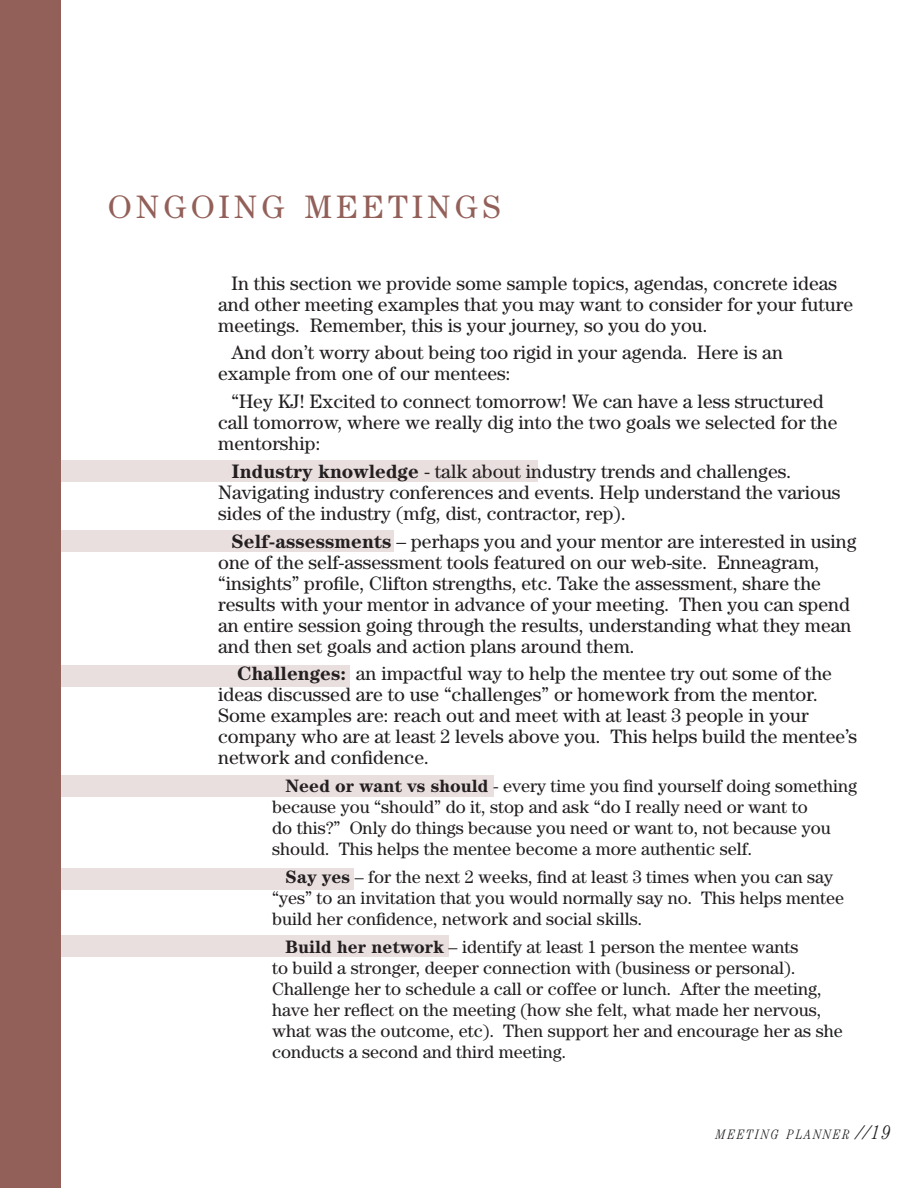
<style>
.page{position:relative;width:918px;height:1188px;background:#fff}
.page>*{position:absolute;margin:0;border:0;box-sizing:border-box;transform-origin:0 0}
.t1{font:32.55px "Century Std";letter-spacing:.13em;color:#936059}
.t2{font:19.5px/21px "Century Std";color:#231f20}
.t3{font:18px/21px "Century Std";color:#231f20}
.t4{font:italic 300 condensed 13.65px "Century Std";letter-spacing:.13em;color:#231f20}
.s1{font-weight:700}
.s2{font-size:19.5px}
</style>
<div class="page">
<div style="left:0;top:0;width:61px;height:1188px;background:#936059"></div>
<div style="left:52px;top:460px;width:486px;height:22px;background:#e9dfde"></div>
<div style="left:60px;top:530px;width:333px;height:22px;background:#e9dfde"></div>
<div style="left:61px;top:665px;width:289px;height:22px;background:#e9dfde"></div>
<div style="left:57px;top:775px;width:437px;height:22px;background:#e9dfde"></div>
<div style="left:57px;top:868px;width:297px;height:22px;background:#e9dfde"></div>
<div style="left:60px;top:935px;width:388px;height:22px;background:#e9dfde"></div>
<h1 class="t1" style="left:108px;top:188px;width:394px">ONGOING MEETINGS</h1>
<p class="t2" style="left:218px;top:272px;width:636px;text-indent:13px">In this section we provide some sample topics, agendas, concrete ideas and other meeting examples that you may want to consider for your future meetings. Remember, this is your journey, so you do you.</p>
<p class="t2" style="left:218px;top:342px;width:566px;text-indent:13px">And don’t worry about being too rigid in your agenda. Here is an example from one of our mentees:</p>
<p class="t2" style="left:218px;top:391px;width:621px;text-indent:13px">“Hey KJ! Excited to connect tomorrow! We can have a less structured call tomorrow, where we really dig into the two goals we selected for the mentorship:</p>
<p class="t2" style="left:218px;top:460px;width:624px;text-indent:13px"><span class="s1">Industry knowledge</span> - talk about industry trends and challenges.<br>Navigating industry conferences and events. Help understand the various sides of the industry (mfg, dist, contractor, rep).</p>
<p class="t2" style="left:218px;top:530px;width:640px;text-indent:13px"><span class="s1">Self-assessments</span> – perhaps you and your mentor are interested in using one of the self-assessment tools featured on our web-site. Enneagram, “insights” profile, Clifton strengths, etc. Take the assessment, share the results with your mentor in advance of your meeting. Then you can spend an entire session going through the results, understanding what they mean and then set goals and action plans around them.</p>
<p class="t2" style="left:218px;top:663px;width:640px;text-indent:19px"><span class="s1">Challenges:</span> an impactful way to help the mentee try out some of the ideas discussed are to use “challenges” or homework from the mentor.<br>Some examples are: reach out and meet with at least 3 people in your company who are at least 2 levels above you. This helps build the mentee’s network and confidence.</p>
<p class="t3" style="left:272px;top:775px;width:586px;text-indent:14px"><span class="s1">Need or want vs should</span> - every time you find yourself doing something because you “should” do it, stop and ask “do I really need or want to<br>do this?” Only do things because you need or want to, not because you should. This helps the mentee become a more authentic self.</p>
<p class="t3" style="left:272px;top:866px;width:574px;text-indent:14px"><span class="s1">Say yes</span> – for the next 2 weeks, find at least 3 times when you can say “yes” to an invitation that you would normally say no. This helps mentee build her confidence, network and social skills.</p>
<p class="t3" style="left:272px;top:936px;width:572px;text-indent:14px"><span class="s1">Build her network</span> – identify at least 1 person the mentee wants<br>to build a stronger, deeper connection with (business or personal).<br>Challenge her to schedule a call or coffee or lunch. After the meeting, have her reflect on the meeting (how she felt, what made her nervous, what was the outcome, etc). Then support her and encourage her as she conducts a second and third meeting.</p>
<p class="t4" style="left:716px;top:1127px;width:177px">MEETING PLANNER <span class="s2">//19</span></p>
</div>
